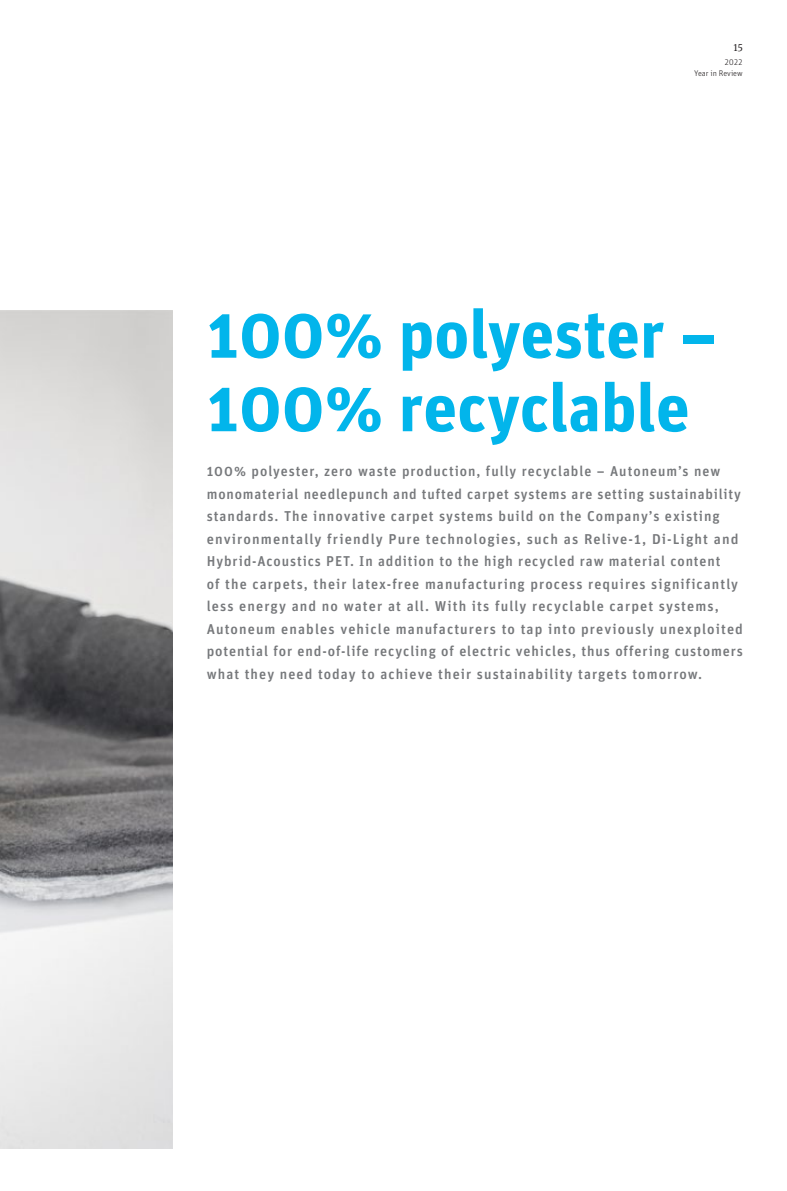
<style>
.page{position:relative;width:787px;height:1191px;background:#fff}
.page>*{position:absolute;margin:0;border:0;box-sizing:border-box;transform-origin:0 0}
.t1{font:700 67.5px/73.5px "Unit Pro";color:#02b5eb}
.t2{font:14.25px/22.5px "Autoneum Unit OT Medium";letter-spacing:.07em;color:#76787b}
.t3{font:10.5px "Meta Serif Pro";color:#231f20}
.t4{font:8.25px/10.5px "Autoneum Unit OT Light";color:#231f20;text-align:right}
</style>
<div class="page">
<img style="left:0;top:310px;width:173px;height:838px">
<p class="t3" style="left:733px;top:39px;width:11px">15</p>
<p class="t4" style="left:694px;top:57px;width:50px">2022<br>Year in Review</p>
<h1 class="t1" style="left:207px;top:293px;width:511px">100% polyester –<br>100% recyclable</h1>
<p class="t2" style="left:207px;top:460px;width:538px">100% polyester, zero waste production, fully recyclable – Autoneum’s new monomaterial needlepunch and tufted carpet systems are setting sustainability standards. The innovative carpet systems build on the Company’s existing environmentally friendly Pure technologies, such as Relive-1, Di-Light and Hybrid-Acoustics PET. In addition to the high recycled raw material content<br>of the carpets, their latex-free manufacturing process requires significantly less energy and no water at all. With its fully recyclable carpet systems, Autoneum enables vehicle manufacturers to tap into previously unexploited potential for end-of-life recycling of electric vehicles, thus offering customers what they need today to achieve their sustainability targets tomorrow.</p>
</div>
